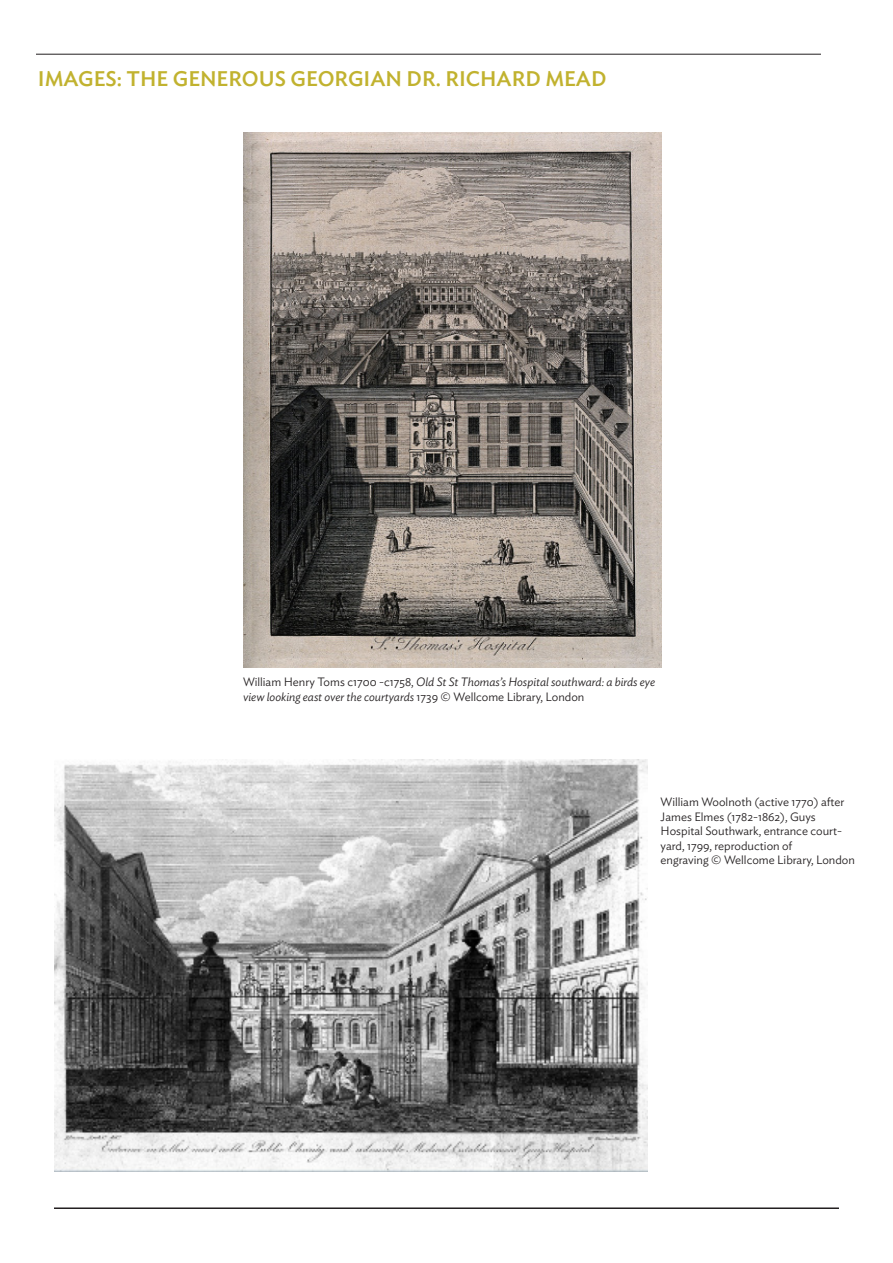
<style>
.page{position:relative;width:893px;height:1263px;background:#fff}
.page>*{position:absolute;margin:0;border:0;box-sizing:border-box;transform-origin:0 0}
.t1{font:500 21px "Ideal Sans";color:#c1b22f}
.t2{font:300 12px/14.4px "Ideal Sans";color:#231f20}
.t3{font:italic 300 12px/14.4px "Ideal Sans";color:#231f20}
.s1{font-style:normal}
</style>
<div class="page">
<hr style="left:36px;top:54px;width:785px;height:1px;background:#231f20">
<hr style="left:54px;top:1207px;width:785px;height:2px;background:#231f20">
<img style="left:243px;top:133px;width:418px;height:534px">
<img style="left:54px;top:759px;width:593px;height:412px">
<p class="t1" style="left:38px;top:63px;width:570px">IMAGES: THE GENEROUS GEORGIAN DR. RICHARD MEAD</p>
<p class="t3" style="left:243px;top:674px;width:414px"><span class="s1">William Henry Toms c1700 -c1758,</span> Old St St Thomas’s Hospital southward: a birds eye view looking east over the courtyards <span class="s1">1739 © Wellcome Library, London</span></p>
<p class="t2" style="left:661px;top:794px;width:185px">William Woolnoth (active 1770) after<br>James Elmes (1782-1862), Guys</p>
<p class="t2" style="left:661px;top:823px;width:183px">Hospital Southwark, entrance court&shy;yard, 1799, reproduction of</p>
<p class="t2" style="left:661px;top:852px;width:196px">engraving © Wellcome Library, London</p>
</div>
